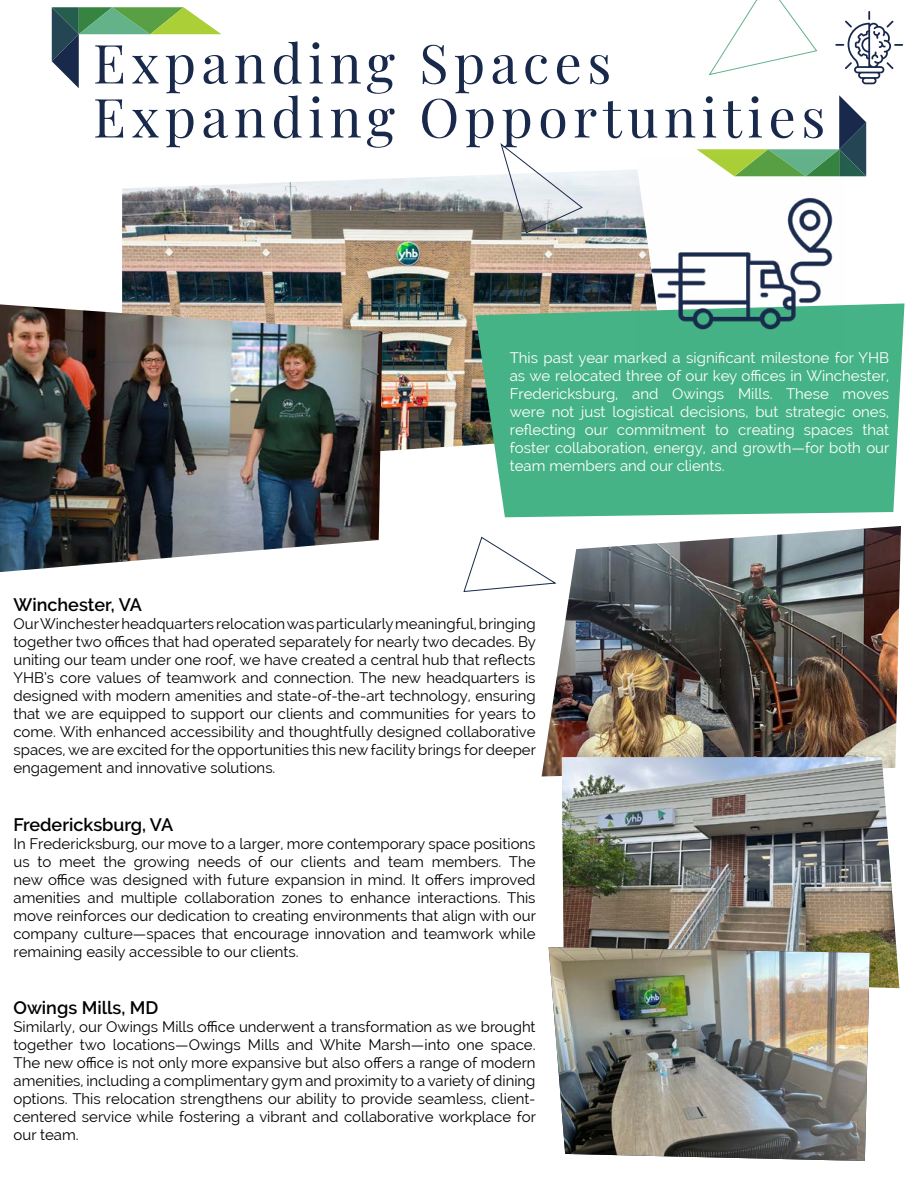
<style>
.page{position:relative;width:918px;height:1188px;background:#fff}
.page>*{position:absolute;margin:0;border:0;box-sizing:border-box;transform-origin:0 0}
.t1{font:54px/54px "Playfair Display";letter-spacing:.1em;color:#18294b}
.t2{font:600 18px "Raleway";color:#000}
.t3{font:15px/18px "Raleway";color:#000;text-align:justify}
.t4{font:15px/18px "Raleway";color:#fff;text-align:justify}
</style>
<div class="page">
<img style="left:122px;top:169px;width:515px;height:282px">
<img style="left:0;top:304px;width:382px;height:268px">
<svg style="left:697px;top:95px;width:169px;height:81px"></svg>
<svg style="left:52px;top:7px;width:169px;height:81px"></svg>
<svg style="left:476px;top:303px;width:429px;height:214px;fill:#46b386"></svg>
<img style="left:637px;top:159px;width:209px;height:209px">
<img style="left:542px;top:526px;width:359px;height:250px">
<img style="left:562px;top:757px;width:337px;height:231px">
<svg style="left:709px;top:0;width:108px;height:75px"></svg>
<svg style="left:501px;top:144px;width:82px;height:89px"></svg>
<svg style="left:464px;top:537px;width:92px;height:55px"></svg>
<img style="left:549px;top:947px;width:321px;height:214px">
<svg style="left:835px;top:11px;width:68px;height:73px"></svg>
<h1 class="t1" style="left:93px;top:32px;width:734px">Expanding Spaces<br>Expanding Opportunities</h1>
<p class="t4" style="left:510px;top:349px;width:381px">This past year marked a significant milestone for YHB as we relocated three of our key offices in Winchester, Fredericksburg, and Owings Mills. These moves were not just logistical decisions, but strategic ones, reflecting our commitment to creating spaces that foster collaboration, energy, and growth—for both our team members and our clients.</p>
<p class="t2" style="left:14px;top:594px;width:130px">Winchester, VA</p>
<p class="t3" style="left:14px;top:615px;width:524px">Our Winchester headquarters relocation was particularly meaningful, bringing together two offices that had operated separately for nearly two decades. By uniting our team under one roof, we have created a central hub that reflects YHB’s core values of teamwork and connection. The new headquarters is designed with modern amenities and state-of-the-art technology, ensuring that we are equipped to support our clients and communities for years to come. With enhanced accessibility and thoughtfully designed collaborative spaces, we are excited for the opportunities this new facility brings for deeper engagement and innovative solutions.</p>
<p class="t2" style="left:14px;top:814px;width:161px">Fredericksburg, VA</p>
<p class="t3" style="left:14px;top:834px;width:524px">In Fredericksburg, our move to a larger, more contemporary space positions us to meet the growing needs of our clients and team members. The new office was designed with future expansion in mind. It offers improved amenities and multiple collaboration zones to enhance interactions. This move reinforces our dedication to creating environments that align with our company culture—spaces that encourage innovation and teamwork while remaining easily accessible to our clients.</p>
<p class="t2" style="left:14px;top:997px;width:147px">Owings Mills, MD</p>
<p class="t3" style="left:14px;top:1018px;width:524px">Similarly, our Owings Mills office underwent a transformation as we brought together two locations—Owings Mills and White Marsh—into one space.<br>The new office is not only more expansive but also offers a range of modern amenities, including a complimentary gym and proximity to a variety of dining options. This relocation strengthens our ability to provide seamless, client&shy;centered service while fostering a vibrant and collaborative workplace for our team.</p>
</div>
